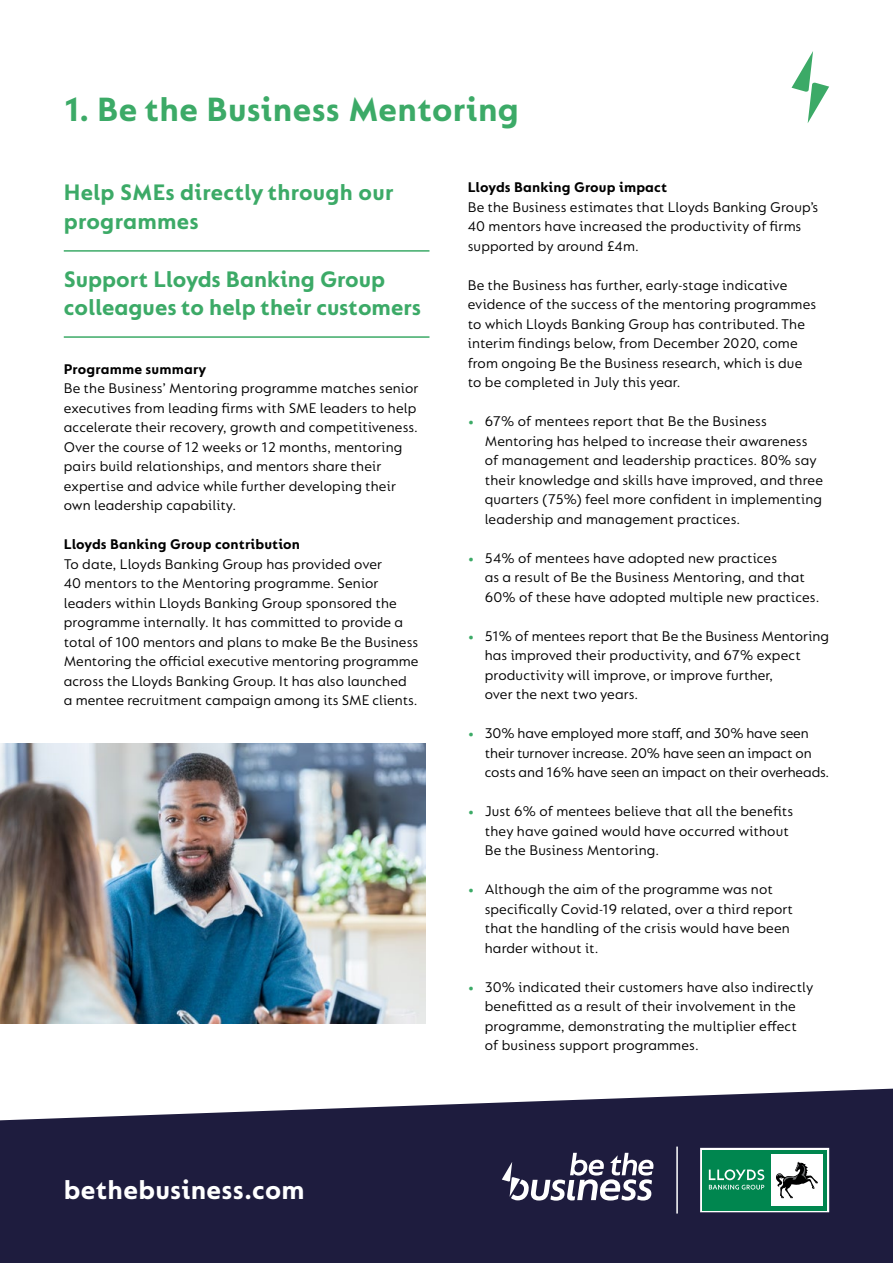
<style>
.page{position:relative;width:893px;height:1263px;background:#fff}
.page>*{position:absolute;margin:0;border:0;box-sizing:border-box;transform-origin:0 0}
.t1{font:700 36px "FS Lucas";letter-spacing:.01em;color:#3caa67}
.t2{font:700 28.5px "FS Lucas";letter-spacing:.01em;color:#fff}
.t3{font:700 24px/28.8px "FS Lucas";color:#3caa67}
.t4{font:15px/19.5px "FS Lucas";letter-spacing:.01em;color:#000}
.t5{font:15px/19.5px "FS Lucas";letter-spacing:-.01em;color:#000}
.t6{font:700 15px "FS Lucas";letter-spacing:.01em;color:#000}
.s1{font-weight:900;color:#3caa67}
</style>
<div class="page">
<svg style="left:0;top:1089px;width:893px;height:174px;background:#343251"></svg>
<svg style="left:502px;top:1153px;width:151px;height:48px"></svg>
<hr style="left:676px;top:1146px;width:2px;height:67px;background:#fff">
<div style="left:700px;top:1148px;width:129px;height:64px;background:linear-gradient(to right,#00864f,#00864f)"></div>
<div style="left:702px;top:1150px;width:125px;height:60px;background:#00864f"></div>
<svg style="left:709px;top:1169px;width:55px;height:20px"></svg>
<div style="left:771px;top:1154px;width:52px;height:52px;background:#fff"></div>
<svg style="left:776px;top:1162px;width:42px;height:36px"></svg>
<svg style="left:791px;top:51px;width:38px;height:72px"></svg>
<hr style="left:64px;top:250px;width:365px;height:2px;background:#3caa67">
<hr style="left:64px;top:336px;width:365px;height:2px;background:#3caa67">
<img style="left:0;top:743px;width:425px;height:281px">
<h1 class="t1" style="left:64px;top:88px;width:457px">1. Be the Business Mentoring</h1>
<h3 class="t3" style="left:64px;top:178px;width:331px">Help SMEs directly through our programmes</h3>
<h3 class="t3" style="left:64px;top:264px;width:359px">Support Lloyds Banking Group colleagues to help their customers</h3>
<p class="t6" style="left:64px;top:360px;width:144px">Programme summary</p>
<p class="t4" style="left:64px;top:378px;width:356px">Be the Business’ Mentoring programme matches senior executives from leading firms with SME leaders to help accelerate their recovery, growth and competitiveness.<br>Over the course of 12 weeks or 12 months, mentoring pairs build relationships, and mentors share their expertise and advice while further developing their own leadership capability.</p>
<p class="t6" style="left:64px;top:536px;width:238px">Lloyds Banking Group contribution</p>
<p class="t4" style="left:64px;top:554px;width:356px">To date, Lloyds Banking Group has provided over<br>40 mentors to the Mentoring programme. Senior leaders within Lloyds Banking Group sponsored the programme internally. It has committed to provide a total of 100 mentors and plans to make Be the Business Mentoring the official executive mentoring programme across the Lloyds Banking Group. It has also launched a mentee recruitment campaign among its SME clients.</p>
<p class="t6" style="left:468px;top:179px;width:201px">Lloyds Banking Group impact</p>
<p class="t4" style="left:468px;top:197px;width:352px">Be the Business estimates that Lloyds Banking Group’s<br>40 mentors have increased the productivity of firms supported by around £4m.</p>
<p class="t4" style="left:468px;top:275px;width:350px">Be the Business has further, early-stage indicative evidence of the success of the mentoring programmes to which Lloyds Banking Group has contributed. The interim findings below, from December 2020, come from ongoing Be the Business research, which is due to be completed in July this year.</p>
<p class="t4" style="left:485px;top:411px;width:340px;text-indent:-17px"><span class="s1">•</span> 67% of mentees report that Be the Business Mentoring has helped to increase their awareness of management and leadership practices. 80% say their knowledge and skills have improved, and three quarters (75%) feel more confident in implementing leadership and management practices.</p>
<p class="t4" style="left:485px;top:548px;width:336px;text-indent:-17px"><span class="s1">•</span> 54% of mentees have adopted new practices<br>as a result of Be the Business Mentoring, and that<br>60% of these have adopted multiple new practices.</p>
<p class="t4" style="left:485px;top:626px;width:346px;text-indent:-17px"><span class="s1">•</span> 51% of mentees report that Be the Business Mentoring has improved their productivity, and 67% expect productivity will improve, or improve further,<br>over the next two years.</p>
<p class="t5" style="left:485px;top:723px;width:346px;text-indent:-17px"><span class="s1">•</span> 30% have employed more staff, and 30% have seen their turnover increase. 20% have seen an impact on costs and 16% have seen an impact on their overheads.</p>
<p class="t4" style="left:485px;top:801px;width:310px;text-indent:-17px"><span class="s1">•</span> Just 6% of mentees believe that all the benefits they have gained would have occurred without<br>Be the Business Mentoring.</p>
<p class="t4" style="left:485px;top:879px;width:310px;text-indent:-17px"><span class="s1">•</span> Although the aim of the programme was not specifically Covid-19 related, over a third report that the handling of the crisis would have been harder without it.</p>
<p class="t4" style="left:485px;top:977px;width:330px;text-indent:-17px"><span class="s1">•</span> 30% indicated their customers have also indirectly benefitted as a result of their involvement in the programme, demonstrating the multiplier effect of business support programmes.</p>
<h2 class="t2" style="left:64px;top:1173px;width:242px">bethebusiness.com</h2>
</div>
